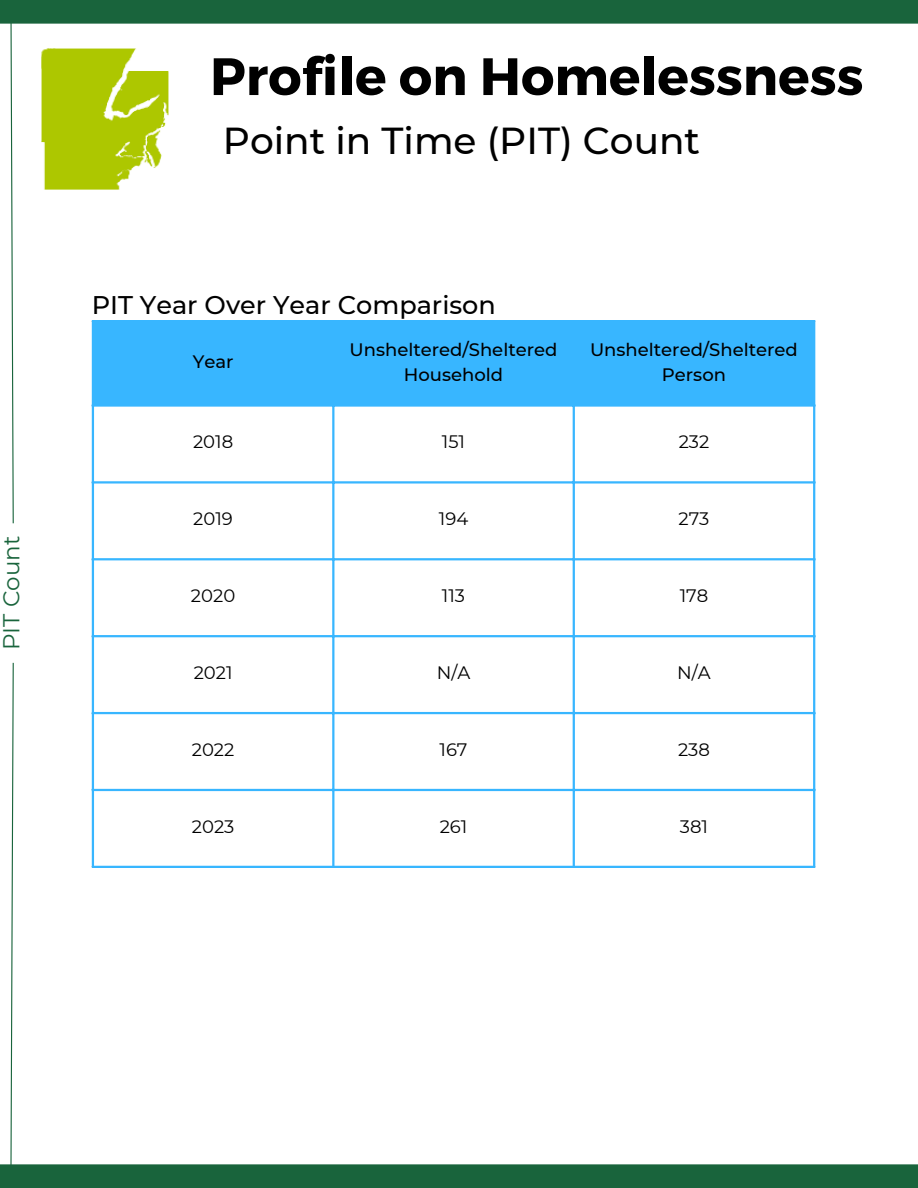
<style>
.page{position:relative;width:918px;height:1188px;background:#fff}
.page>*{position:absolute;margin:0;border:0;box-sizing:border-box;transform-origin:0 0}
.t1{font:700 52.5px "Montserrat";color:#000}
.t2{font:500 37.5px "Montserrat";color:#000}
.t3{font:500 25.5px "Montserrat";color:#000}
.t4{font:22.95px "Montserrat";color:#19643c}
.t5{font:500 18px/24.8px "Montserrat";color:#000;text-align:center}
.t6{font:18px "Montserrat";color:#000}
</style>
<div class="page">
<div style="left:0;top:0;width:918px;height:24px;background:#19643c"></div>
<img style="left:41px;top:48px;width:128px;height:142px">
<div style="left:0;top:1164px;width:918px;height:24px;background:#19643c"></div>
<svg style="left:10px;top:662px;width:4px;height:503px"></svg>
<svg style="left:10px;top:23px;width:4px;height:501px"></svg>
<div style="left:94px;top:322px;width:719px;height:82px;background:#38b6ff"></div>
<hr style="left:92px;top:322px;width:2px;height:544px;background:#38b6ff">
<hr style="left:332px;top:322px;width:2px;height:544px;background:#38b6ff">
<hr style="left:573px;top:322px;width:2px;height:544px;background:#38b6ff">
<hr style="left:813px;top:322px;width:2px;height:544px;background:#38b6ff">
<hr style="left:92px;top:320px;width:723px;height:2px;background:#38b6ff">
<hr style="left:92px;top:404px;width:723px;height:3px;background:#38b6ff">
<hr style="left:92px;top:481px;width:723px;height:3px;background:#38b6ff">
<hr style="left:92px;top:558px;width:723px;height:2px;background:#38b6ff">
<hr style="left:92px;top:635px;width:723px;height:2px;background:#38b6ff">
<hr style="left:92px;top:712px;width:723px;height:2px;background:#38b6ff">
<hr style="left:92px;top:789px;width:723px;height:2px;background:#38b6ff">
<hr style="left:92px;top:866px;width:723px;height:2px;background:#38b6ff">
<p class="t4" style="left:-3px;top:650px;width:115px;rotate:-90deg">PIT Count</p>
<p class="t1" style="left:210px;top:42px;width:655px">Profile on Homelessness</p>
<p class="t2" style="left:223px;top:118px;width:479px">Point in Time (PIT) Count</p>
<p class="t3" style="left:92px;top:289px;width:406px">PIT Year Over Year Comparison</p>
<p class="t5" style="left:193px;top:350px;width:42px">Year</p>
<p class="t5" style="left:350px;top:337px;width:209px">Unsheltered/Sheltered<br>Household</p>
<p class="t5" style="left:590px;top:337px;width:209px">Unsheltered/Sheltered<br>Person</p>
<p class="t6" style="left:193px;top:431px;width:42px">2018</p>
<p class="t6" style="left:442px;top:431px;width:25px">151</p>
<p class="t6" style="left:679px;top:431px;width:32px">232</p>
<p class="t6" style="left:193px;top:508px;width:41px">2019</p>
<p class="t6" style="left:439px;top:508px;width:31px">194</p>
<p class="t6" style="left:678px;top:508px;width:32px">273</p>
<p class="t6" style="left:191px;top:585px;width:46px">2020</p>
<p class="t6" style="left:442px;top:585px;width:25px">113</p>
<p class="t6" style="left:680px;top:585px;width:30px">178</p>
<p class="t6" style="left:194px;top:662px;width:40px">2021</p>
<p class="t6" style="left:437px;top:662px;width:35px">N/A</p>
<p class="t6" style="left:677px;top:662px;width:35px">N/A</p>
<p class="t6" style="left:192px;top:738px;width:44px">2022</p>
<p class="t6" style="left:440px;top:738px;width:30px">167</p>
<p class="t6" style="left:678px;top:738px;width:33px">238</p>
<p class="t6" style="left:192px;top:815px;width:44px">2023</p>
<p class="t6" style="left:440px;top:815px;width:29px">261</p>
<p class="t6" style="left:680px;top:815px;width:30px">381</p>
</div>
